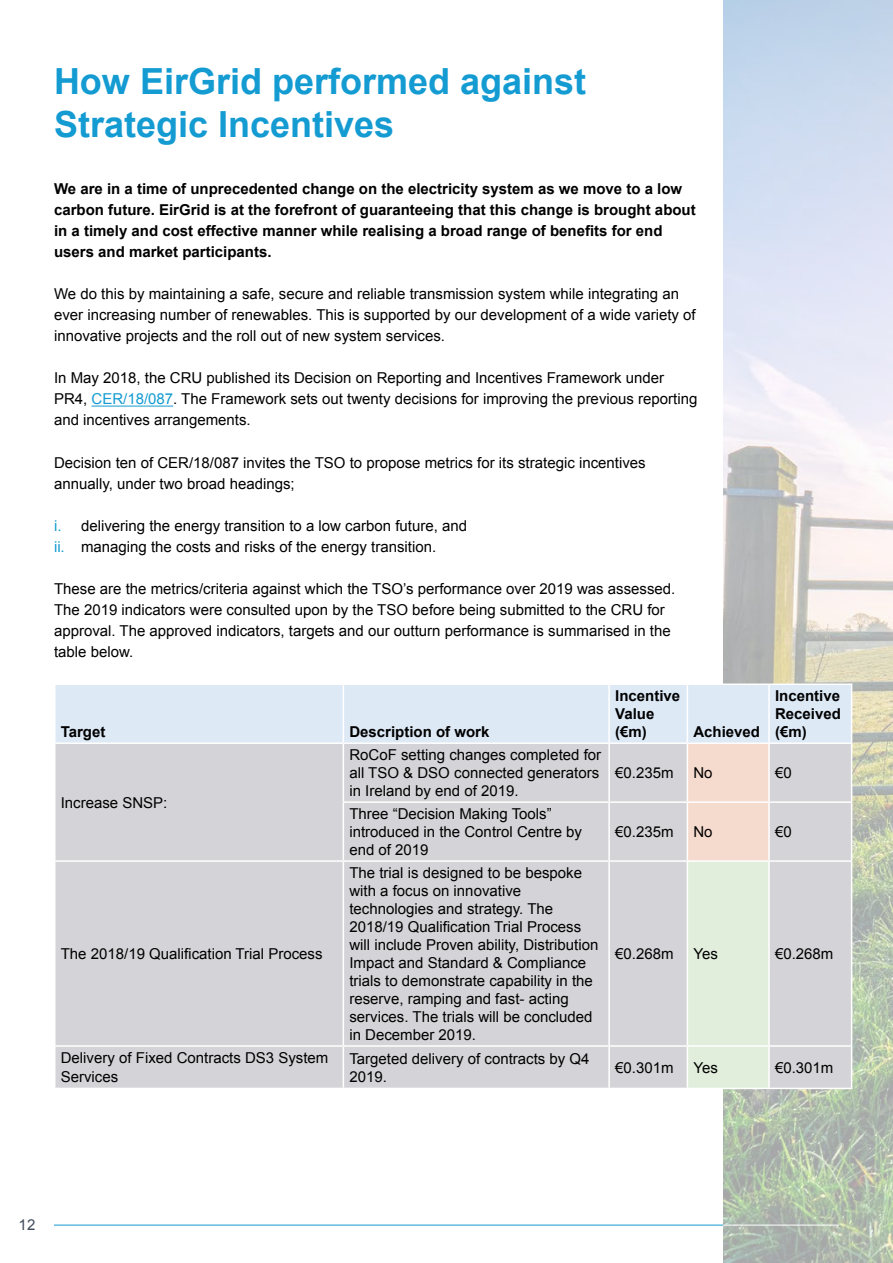
<style>
.page{position:relative;width:893px;height:1263px;background:#fff}
.page>*{position:absolute;margin:0;border:0;box-sizing:border-box;transform-origin:0 0}
.t1{font:700 36px/43.2px "Arial";color:#139bd2}
.t2{font:15px/18px "Arial";color:#000}
.t3{font:700 15px/18px "Arial";color:#000}
.t4{font:15px "Arial";color:#424c5d}
.s1{color:#139bd2}
</style>
<div class="page">
<hr style="left:54px;top:1225px;width:669px;height:1px;background:#139bd2">
<img style="left:723px;top:0;width:170px;height:1263px">
<hr style="left:723px;top:1225px;width:116px;height:1px;background:#fff">
<hr style="left:92px;top:406px;width:81px;height:1px;background:#139bd2">
<div style="left:56px;top:685px;width:795px;height:57px;background:#dee9f6"></div>
<div style="left:56px;top:744px;width:795px;height:344px;background:#d4d3d7"></div>
<svg style="left:688px;top:744px;width:80px;height:344px"></svg>
<hr style="left:343px;top:685px;width:1px;height:57px;background:#fff">
<hr style="left:608px;top:685px;width:2px;height:57px;background:#fff">
<hr style="left:687px;top:683px;width:82px;height:2px;background:#fff">
<hr style="left:687px;top:685px;width:1px;height:57px;background:#fff">
<hr style="left:769px;top:683px;width:83px;height:2px;background:#fff">
<hr style="left:768px;top:685px;width:2px;height:57px;background:#fff">
<hr style="left:851px;top:685px;width:1px;height:57px;background:#fff">
<hr style="left:343px;top:744px;width:1px;height:57px;background:#fff">
<hr style="left:608px;top:744px;width:2px;height:57px;background:#fff">
<hr style="left:687px;top:742px;width:82px;height:2px;background:#fff">
<hr style="left:687px;top:744px;width:1px;height:57px;background:#fff">
<hr style="left:769px;top:742px;width:83px;height:2px;background:#fff">
<hr style="left:768px;top:744px;width:2px;height:57px;background:#fff">
<hr style="left:851px;top:744px;width:1px;height:57px;background:#fff">
<hr style="left:343px;top:801px;width:266px;height:2px;background:#fff">
<hr style="left:343px;top:803px;width:1px;height:57px;background:#fff">
<hr style="left:609px;top:801px;width:78px;height:2px;background:#fff">
<hr style="left:608px;top:803px;width:2px;height:57px;background:#fff">
<hr style="left:687px;top:801px;width:82px;height:2px;background:#fff">
<hr style="left:687px;top:803px;width:1px;height:57px;background:#fff">
<hr style="left:769px;top:801px;width:83px;height:2px;background:#fff">
<hr style="left:768px;top:803px;width:2px;height:57px;background:#fff">
<hr style="left:851px;top:803px;width:1px;height:57px;background:#fff">
<hr style="left:54px;top:860px;width:289px;height:2px;background:#fff">
<hr style="left:343px;top:860px;width:266px;height:2px;background:#fff">
<hr style="left:343px;top:862px;width:1px;height:183px;background:#fff">
<hr style="left:609px;top:860px;width:78px;height:2px;background:#fff">
<hr style="left:608px;top:862px;width:2px;height:183px;background:#fff">
<hr style="left:687px;top:860px;width:82px;height:2px;background:#fff">
<hr style="left:687px;top:862px;width:1px;height:183px;background:#fff">
<hr style="left:769px;top:860px;width:83px;height:2px;background:#fff">
<hr style="left:768px;top:862px;width:2px;height:183px;background:#fff">
<hr style="left:851px;top:862px;width:1px;height:183px;background:#fff">
<hr style="left:54px;top:1045px;width:289px;height:2px;background:#fff">
<hr style="left:343px;top:1045px;width:266px;height:2px;background:#fff">
<hr style="left:343px;top:1047px;width:1px;height:41px;background:#fff">
<hr style="left:609px;top:1045px;width:78px;height:2px;background:#fff">
<hr style="left:608px;top:1047px;width:2px;height:41px;background:#fff">
<hr style="left:687px;top:1045px;width:82px;height:2px;background:#fff">
<hr style="left:687px;top:1047px;width:1px;height:41px;background:#fff">
<hr style="left:769px;top:1045px;width:83px;height:2px;background:#fff">
<hr style="left:768px;top:1047px;width:2px;height:41px;background:#fff">
<hr style="left:851px;top:1047px;width:1px;height:41px;background:#fff">
<hr style="left:687px;top:1088px;width:82px;height:1px;background:#fff">
<hr style="left:769px;top:1088px;width:83px;height:1px;background:#fff">
<h1 class="t1" style="left:54px;top:61px;width:534px">How EirGrid performed against<br>Strategic Incentives</h1>
<p class="t3" style="left:54px;top:179px;width:643px;line-height:21px">We are in a time of unprecedented change on the electricity system as we move to a low carbon future. EirGrid is at the forefront of guaranteeing that this change is brought about in a timely and cost effective manner while realising a broad range of benefits for end users and market participants.</p>
<p class="t2" style="left:54px;top:284px;width:643px;line-height:21px">We do this by maintaining a safe, secure and reliable transmission system while integrating an ever increasing number of renewables. This is supported by our development of a wide variety of innovative projects and the roll out of new system services.</p>
<p class="t2" style="left:54px;top:368px;width:645px;line-height:21px">In May 2018, the CRU published its Decision on Reporting and Incentives Framework under<br>PR4, <span class="s1">CER/18/087</span>. The Framework sets out twenty decisions for improving the previous reporting and incentives arrangements.</p>
<p class="t2" style="left:54px;top:452px;width:593px;line-height:21px">Decision ten of CER/18/087 invites the TSO to propose metrics for its strategic incentives annually, under two broad headings;</p>
<p class="t2" style="left:54px;top:515px;width:415px;line-height:21px"><span class="s1">i.</span> delivering the energy transition to a low carbon future, and <span class="s1">ii.</span> managing the costs and risks of the energy transition.</p>
<p class="t2" style="left:54px;top:578px;width:623px;line-height:21px">These are the metrics/criteria against which the TSO’s performance over 2019 was assessed.<br>The 2019 indicators were consulted upon by the TSO before being submitted to the CRU for approval. The approved indicators, targets and our outturn performance is summarised in the table below.</p>
<p class="t3" style="left:61px;top:723px;width:46px">Target</p>
<p class="t3" style="left:349px;top:723px;width:142px">Description of work</p>
<p class="t3" style="left:615px;top:687px;width:67px">Incentive<br>Value (€m)</p>
<p class="t3" style="left:693px;top:723px;width:68px">Achieved</p>
<p class="t3" style="left:775px;top:687px;width:67px;text-align:justify">Incentive Received (€m)</p>
<p class="t2" style="left:61px;top:793px;width:108px">Increase SNSP:</p>
<p class="t2" style="left:61px;top:945px;width:263px">The 2018/19 Qualification Trial Process</p>
<p class="t2" style="left:349px;top:746px;width:253px">RoCoF setting changes completed for all TSO &amp; DSO connected generators in Ireland by end of 2019.</p>
<p class="t2" style="left:349px;top:805px;width:234px">Three “Decision Making Tools” introduced in the Control Centre by end of 2019</p>
<p class="t2" style="left:349px;top:864px;width:250px">The trial is designed to be bespoke with a focus on innovative technologies and strategy. The 2018/19 Qualification Trial Process will include Proven ability, Distribution Impact and Standard &amp; Compliance trials to demonstrate capability in the reserve, ramping and fast- acting services. The trials will be concluded in December 2019.</p>
<p class="t2" style="left:615px;top:764px;width:60px">€0.235m</p>
<p class="t2" style="left:693px;top:764px;width:21px">No</p>
<p class="t2" style="left:775px;top:764px;width:18px">€0</p>
<p class="t2" style="left:615px;top:823px;width:60px">€0.235m</p>
<p class="t2" style="left:693px;top:823px;width:21px">No</p>
<p class="t2" style="left:775px;top:823px;width:18px">€0</p>
<p class="t2" style="left:615px;top:945px;width:60px">€0.268m</p>
<p class="t2" style="left:693px;top:945px;width:26px">Yes</p>
<p class="t2" style="left:775px;top:945px;width:60px">€0.268m</p>
<p class="t2" style="left:61px;top:1048px;width:269px;line-height:19.5px">Delivery of Fixed Contracts DS3 System<br>Services</p>
<p class="t2" style="left:349px;top:1049px;width:242px">Targeted delivery of contracts by Q4<br>2019.</p>
<p class="t2" style="left:615px;top:1058px;width:60px">€0.301m</p>
<p class="t2" style="left:693px;top:1058px;width:26px">Yes</p>
<p class="t2" style="left:775px;top:1058px;width:60px">€0.301m</p>
<p class="t4" style="left:19px;top:1215px;width:18px">12</p>
</div>
